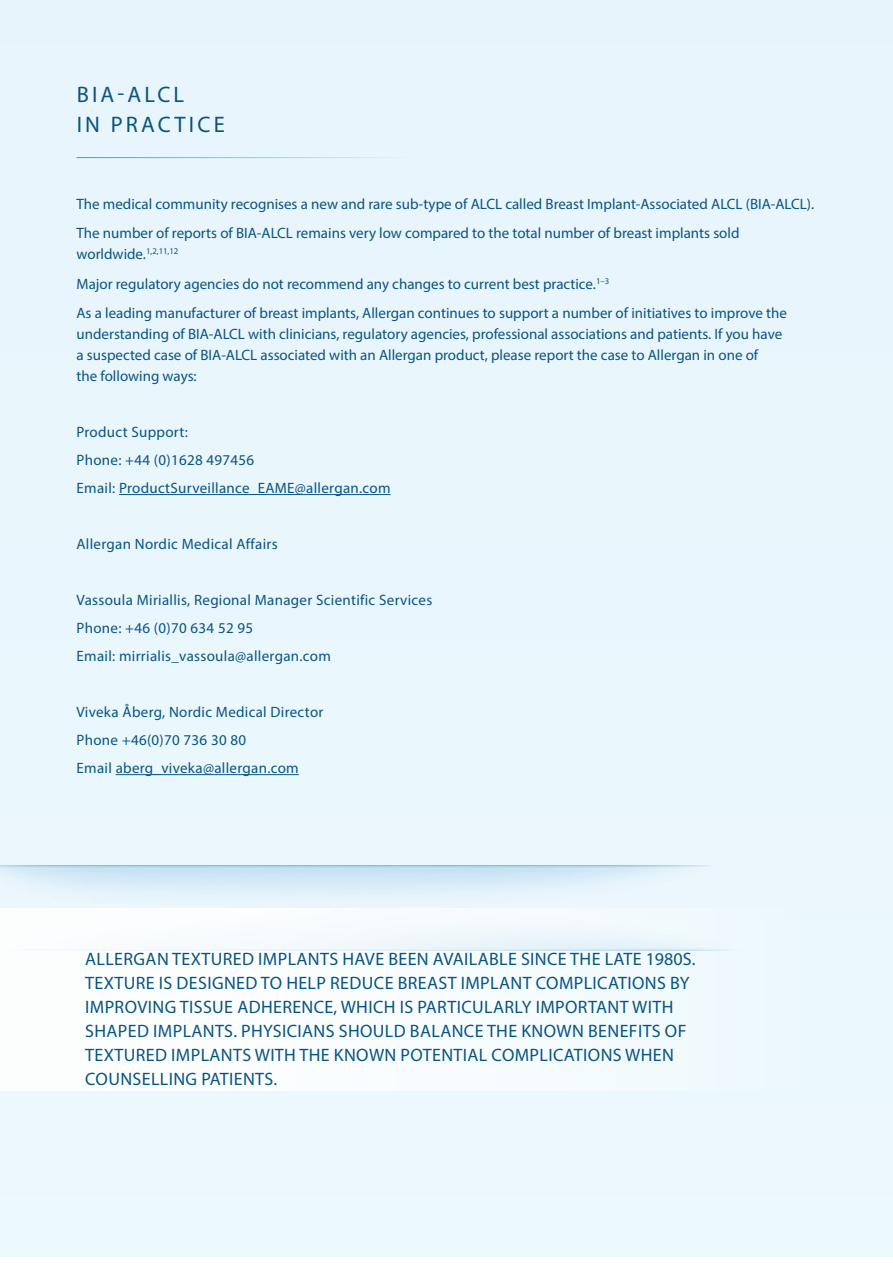
<style>
.page{position:relative;width:893px;height:1263px;background:#fff}
.page>*{position:absolute;margin:0;border:0;box-sizing:border-box;transform-origin:0 0}
.headings{font:22.5px/30px "Myriad Pro";letter-spacing:.14em;color:#095482}
.t1{font:18px/24px "Myriad Pro";letter-spacing:.02em;color:#095482}
.body_copy{font:15px/21px "Myriad Pro";color:#095482}
.bullet{font:15px "Myriad Pro";letter-spacing:.02em;color:#095482}
</style>
<div class="page">
<div style="left:0;top:0;width:893px;height:1257px;background:#e9f6fc"></div>
<hr style="left:77px;top:157px;width:333px;height:1px;background:#15b2c6">
<hr style="left:119px;top:494px;width:272px;height:1px;background:#095482">
<hr style="left:116px;top:774px;width:183px;height:1px;background:#095482">
<div style="left:0;top:908px;width:825px;height:182px;background:#f8fcfe"></div>
<p class="headings" style="left:77px;top:79px;width:149px">BIA-ALCL<br>IN PRACTICE</p>
<p class="body_copy" style="left:77px;top:193px;width:739px">The medical community recognises a new and rare sub-type of ALCL called Breast Implant-Associated ALCL (BIA-ALCL).</p>
<p class="body_copy" style="left:77px;top:222px;width:664px">The number of reports of BIA-ALCL remains very low compared to the total number of breast implants sold worldwide.<sup>1,2,11,12</sup></p>
<p class="body_copy" style="left:77px;top:273px;width:534px">Major regulatory agencies do not recommend any changes to current best practice.<sup>1–3</sup></p>
<p class="body_copy" style="left:77px;top:302px;width:712px">As a leading manufacturer of breast implants, Allergan continues to support a number of initiatives to improve the understanding of BIA-ALCL with clinicians, regulatory agencies, professional associations and patients. If you have a suspected case of BIA-ALCL associated with an Allergan product, please report the case to Allergan in one of<br>the following ways:</p>
<p class="bullet" style="left:77px;top:423px;width:113px">Product Support:</p>
<p class="bullet" style="left:77px;top:451px;width:179px">Phone: +44 (0)1628 497456</p>
<p class="bullet" style="left:77px;top:479px;width:316px">Email: ProductSurveillance_EAME@allergan.com</p>
<p class="bullet" style="left:77px;top:535px;width:203px">Allergan Nordic Medical Affairs</p>
<p class="bullet" style="left:77px;top:591px;width:357px">Vassoula Miriallis, Regional Manager Scientific Services</p>
<p class="bullet" style="left:77px;top:619px;width:178px">Phone: +46 (0)70 634 52 95</p>
<p class="bullet" style="left:77px;top:647px;width:256px">Email: mirrialis_vassoula@allergan.com</p>
<p class="bullet" style="left:77px;top:703px;width:248px">Viveka Åberg, Nordic Medical Director</p>
<p class="bullet" style="left:77px;top:731px;width:171px">Phone +46(0)70 736 30 80</p>
<p class="bullet" style="left:77px;top:759px;width:224px">Email aberg_viveka@allergan.com</p>
<p class="t1" style="left:85px;top:946px;width:612px">ALLERGAN TEXTURED IMPLANTS HAVE BEEN AVAILABLE SINCE THE LATE 1980S.<br>TEXTURE IS DESIGNED TO HELP REDUCE BREAST IMPLANT COMPLICATIONS BY IMPROVING TISSUE ADHERENCE, WHICH IS PARTICULARLY IMPORTANT WITH SHAPED IMPLANTS. PHYSICIANS SHOULD BALANCE THE KNOWN BENEFITS OF TEXTURED IMPLANTS WITH THE KNOWN POTENTIAL COMPLICATIONS WHEN COUNSELLING PATIENTS.</p>
</div>
